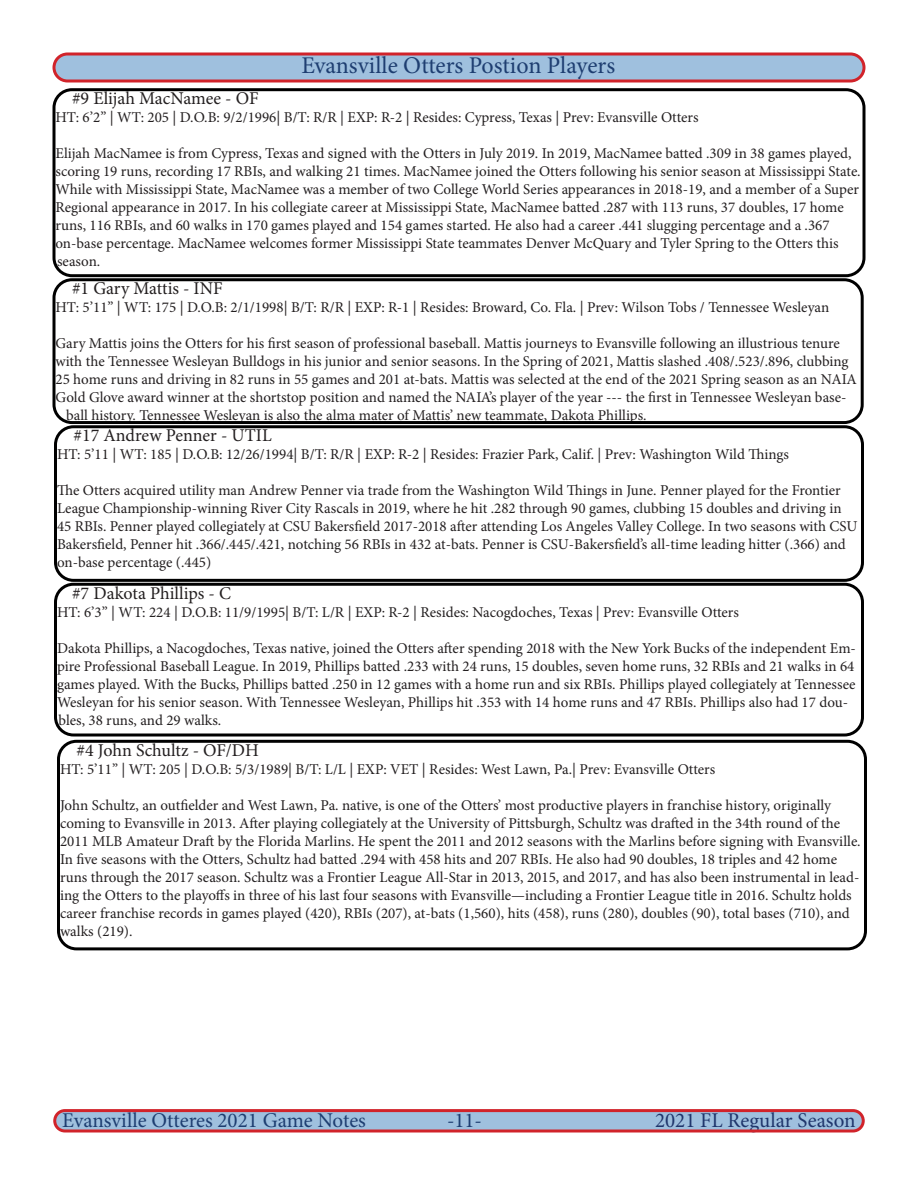
<style>
.page{position:relative;width:918px;height:1188px;background:#fff}
.page>*{position:absolute;margin:0;border:0;box-sizing:border-box;transform-origin:0 0}
.t1{font:24px "Minion Pro";letter-spacing:-.005em;color:#1e3e71}
.t2{font:21px "Minion Pro";color:#1e3e71}
.t3{font:21px "Minion Pro";color:#20366c}
.t4{font:18px "Minion Pro";color:#231f20}
.t5{font:15px/18px "Minion Pro";color:#231f20}
</style>
<div class="page">
<div style="left:54px;top:54px;width:810px;height:27px;background:#9fc0de;border-radius:14px"></div>
<div style="left:52px;top:52px;width:814px;height:30px;border:3px solid #d1232a;border-radius:14px"></div>
<div style="left:55px;top:1111px;width:808px;height:20px;background:#9fc0de;border-radius:10px"></div>
<div style="left:53px;top:1109px;width:812px;height:24px;border:3px solid #d1232a;border-radius:10px"></div>
<div style="left:57px;top:740px;width:810px;height:210px;border:3px solid #000;border-radius:18px"></div>
<div style="left:54px;top:583px;width:810px;height:153px;border:3px solid #000;border-radius:18px"></div>
<div style="left:54px;top:425px;width:810px;height:157px;border:3px solid #000;border-radius:18px"></div>
<div style="left:52px;top:278px;width:812px;height:146px;border:3px solid #000;border-radius:18px"></div>
<div style="left:52px;top:88px;width:814px;height:189px;border:3px solid #000;border-radius:18px"></div>
<p class="t1" style="left:301px;top:49px;width:315px">Evansville Otters Postion Players</p>
<p class="t4" style="left:72px;top:86px;width:188px">#9 Elijah MacNamee - OF</p>
<p class="t5" style="left:56px;top:109px;width:645px">HT: 6’2” | WT: 205 | D.O.B: 9/2/1996| B/T: R/R | EXP: R-2 | Resides: Cypress, Texas | Prev: Evansville Otters</p>
<p class="t5" style="left:56px;top:145px;width:807px">Elijah MacNamee is from Cypress, Texas and signed with the Otters in July 2019. In 2019, MacNamee batted .309 in 38 games played, scoring 19 runs, recording 17 RBIs, and walking 21 times. MacNamee joined the Otters following his senior season at Mississippi State.<br>While with Mississippi State, MacNamee was a member of two College World Series appearances in 2018-19, and a member of a Super Regional appearance in 2017. In his collegiate career at Mississippi State, MacNamee batted .287 with 113 runs, 37 doubles, 17 home runs, 116 RBIs, and 60 walks in 170 games played and 154 games started. He also had a career .441 slugging percentage and a .367 on-base percentage. MacNamee welcomes former Mississippi State teammates Denver McQuary and Tyler Spring to the Otters this season.</p>
<p class="t4" style="left:72px;top:277px;width:152px">#1 Gary Mattis - INF</p>
<p class="t5" style="left:56px;top:299px;width:775px">HT: 5’11” | WT: 175 | D.O.B: 2/1/1998| B/T: R/R | EXP: R-1 | Resides: Broward, Co. Fla. | Prev: Wilson Tobs / Tennessee Wesleyan</p>
<p class="t5" style="left:56px;top:335px;width:786px">Gary Mattis joins the Otters for his first season of professional baseball. Mattis journeys to Evansville following an illustrious tenure</p>
<p class="t5" style="left:56px;top:353px;width:795px">with the Tennessee Wesleyan Bulldogs in his junior and senior seasons. In the Spring of 2021, Mattis slashed .408/.523/.896, clubbing</p>
<p class="t5" style="left:56px;top:371px;width:803px">25 home runs and driving in 82 runs in 55 games and 201 at-bats. Mattis was selected at the end of the 2021 Spring season as an NAIA</p>
<p class="t5" style="left:56px;top:389px;width:793px">Gold Glove award winner at the shortstop position and named the NAIA’s player of the year --- the first in Tennessee Wesleyan base-</p>
<p class="t5" style="left:66px;top:407px;width:582px">ball history. Tennessee Wesleyan is also the alma mater of Mattis’ new teammate, Dakota Phillips.</p>
<p class="t4" style="left:74px;top:424px;width:200px">#17 Andrew Penner - UTIL</p>
<p class="t5" style="left:57px;top:446px;width:734px">HT: 5’11 | WT: 185 | D.O.B: 12/26/1994| B/T: R/R | EXP: R-2 | Resides: Frazier Park, Calif. | Prev: Washington Wild Things</p>
<p class="t5" style="left:57px;top:482px;width:785px">The Otters acquired utility man Andrew Penner via trade from the Washington Wild Things in June. Penner played for the Frontier</p>
<p class="t5" style="left:57px;top:500px;width:786px">League Championship-winning River City Rascals in 2019, where he hit .282 through 90 games, clubbing 15 doubles and driving in</p>
<p class="t5" style="left:57px;top:518px;width:802px">45 RBIs. Penner played collegiately at CSU Bakersfield 2017-2018 after attending Los Angeles Valley College. In two seasons with CSU</p>
<p class="t5" style="left:57px;top:536px;width:790px">Bakersfield, Penner hit .366/.445/.421, notching 56 RBIs in 432 at-bats. Penner is CSU-Bakersfield’s all-time leading hitter (.366) and</p>
<p class="t5" style="left:57px;top:554px;width:156px">on-base percentage (.445)</p>
<p class="t4" style="left:72px;top:581px;width:160px">#7 Dakota Phillips - C</p>
<p class="t5" style="left:57px;top:603px;width:683px">HT: 6’3” | WT: 224 | D.O.B: 11/9/1995| B/T: L/R | EXP: R-2 | Resides: Nacogdoches, Texas | Prev: Evansville Otters</p>
<p class="t5" style="left:57px;top:639px;width:800px">Dakota Phillips, a Nacogdoches, Texas native, joined the Otters after spending 2018 with the New York Bucks of the independent Em&shy;pire Professional Baseball League. In 2019, Phillips batted .233 with 24 runs, 15 doubles, seven home runs, 32 RBIs and 21 walks in 64 games played. With the Bucks, Phillips batted .250 in 12 games with a home run and six RBIs. Phillips played collegiately at Tennessee Wesleyan for his senior season. With Tennessee Wesleyan, Phillips hit .353 with 14 home runs and 47 RBIs. Phillips also had 17 dou&shy;bles, 38 runs, and 29 walks.</p>
<p class="t4" style="left:76px;top:738px;width:184px">#4 John Schultz - OF/DH</p>
<p class="t5" style="left:60px;top:760px;width:657px">HT: 5’11” | WT: 205 | D.O.B: 5/3/1989| B/T: L/L | EXP: VET | Resides: West Lawn, Pa.| Prev: Evansville Otters</p>
<p class="t5" style="left:60px;top:796px;width:802px">John Schultz, an outfielder and West Lawn, Pa. native, is one of the Otters’ most productive players in franchise history, originally coming to Evansville in 2013. After playing collegiately at the University of Pittsburgh, Schultz was drafted in the 34th round of the 2011 MLB Amateur Draft by the Florida Marlins. He spent the 2011 and 2012 seasons with the Marlins before signing with Evansville.<br>In five seasons with the Otters, Schultz had batted .294 with 458 hits and 207 RBIs. He also had 90 doubles, 18 triples and 42 home runs through the 2017 season. Schultz was a Frontier League All-Star in 2013, 2015, and 2017, and has also been instrumental in lead&shy;ing the Otters to the playoffs in three of his last four seasons with Evansville—including a Frontier League title in 2016. Schultz holds career franchise records in games played (420), RBIs (207), at-bats (1,560), hits (458), runs (280), doubles (90), total bases (710), and walks (219).</p>
<p class="t2" style="left:62px;top:1107px;width:305px">Evansville Otteres 2021 Game Notes</p>
<p class="t2" style="left:447px;top:1107px;width:37px">-11-</p>
<p class="t3" style="left:655px;top:1107px;width:202px">2021 FL Regular Season</p>
</div>
